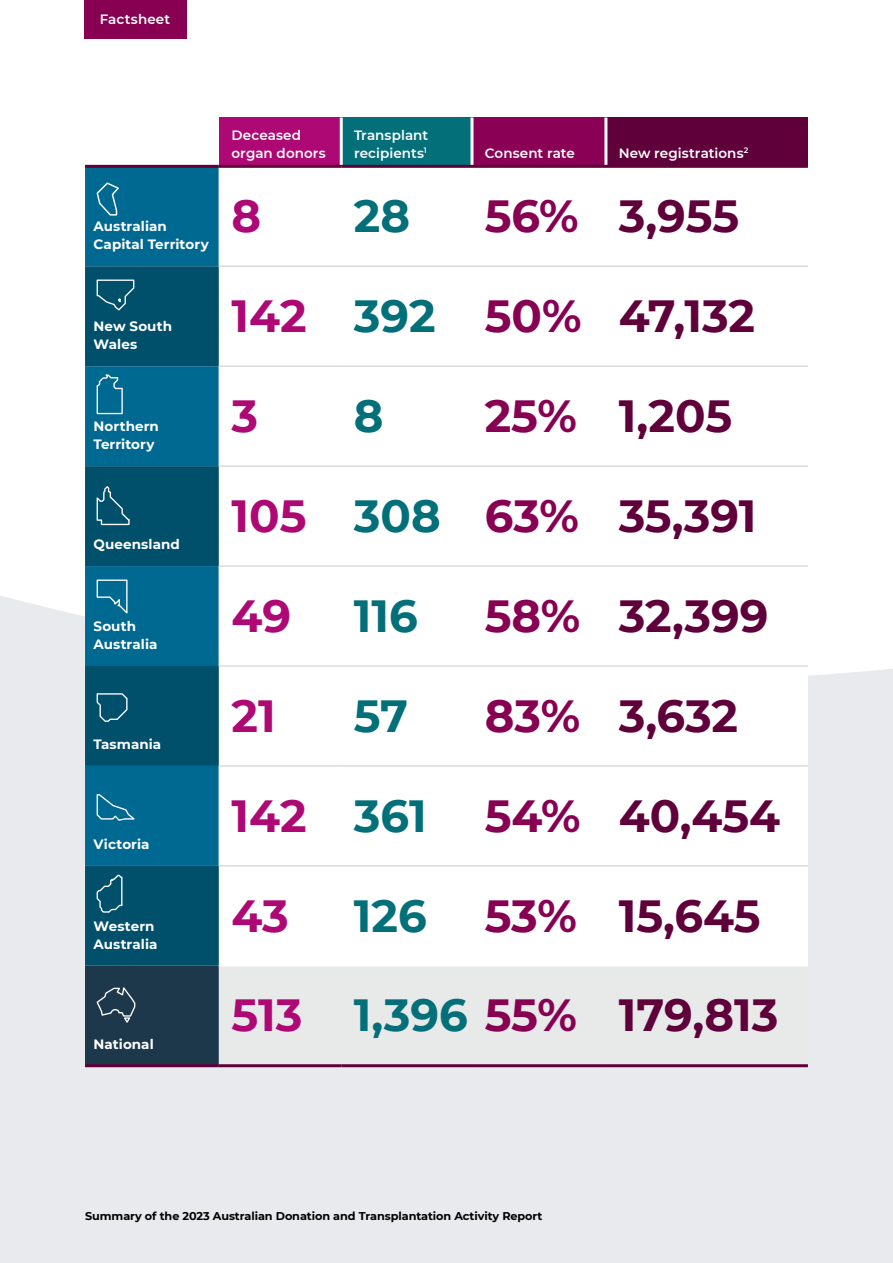
<style>
.page{position:relative;width:893px;height:1263px;background:#fff}
.page>*{position:absolute;margin:0;border:0;box-sizing:border-box;transform-origin:0 0}
.t1{font:700 45px "Montserrat";color:#60003b}
.t2{font:700 45px "Montserrat";color:#ad0874}
.t3{font:700 45px "Montserrat";color:#026f79}
.t4{font:700 13.5px/18px "Montserrat";letter-spacing:.005em;color:#fff}
.t5{font:600 13.5px/18px "Montserrat";letter-spacing:.005em;color:#fff}
.t6{font:700 11.25px "Montserrat";letter-spacing:-.005em;color:#000}
.s1{color:#870051}
.s2{color:#ad0874}
.s3{color:#026f79}
</style>
<div class="page">
<div style="left:0;top:596px;width:893px;height:667px;background:#e9eaed"></div>
<div style="left:219px;top:118px;width:122px;height:48px;background:#ad0874"></div>
<div style="left:341px;top:118px;width:131px;height:48px;background:#026f79"></div>
<div style="left:472px;top:118px;width:134px;height:48px;background:#8a0054"></div>
<div style="left:606px;top:118px;width:202px;height:48px;background:#60003b"></div>
<div style="left:85px;top:168px;width:134px;height:98px;background:#006991"></div>
<svg style="left:219px;top:596px;width:589px;height:369px"></svg>
<svg style="left:85px;top:266px;width:134px;height:700px;background:#015b7b"></svg>
<div style="left:85px;top:966px;width:134px;height:100px;background:#1e384b"></div>
<div style="left:219px;top:966px;width:589px;height:98px;background:#e8eaea"></div>
<hr style="left:219px;top:265px;width:122px;height:2px;background:#d8dcdb">
<hr style="left:341px;top:265px;width:131px;height:2px;background:#d8dcdb">
<hr style="left:472px;top:265px;width:134px;height:2px;background:#d8dcdb">
<hr style="left:606px;top:265px;width:202px;height:2px;background:#d8dcdb">
<hr style="left:219px;top:365px;width:122px;height:2px;background:#d8dcdb">
<hr style="left:341px;top:365px;width:131px;height:2px;background:#d8dcdb">
<hr style="left:472px;top:365px;width:134px;height:2px;background:#d8dcdb">
<hr style="left:606px;top:365px;width:202px;height:2px;background:#d8dcdb">
<hr style="left:219px;top:465px;width:122px;height:2px;background:#d8dcdb">
<hr style="left:341px;top:465px;width:131px;height:2px;background:#d8dcdb">
<hr style="left:472px;top:465px;width:134px;height:2px;background:#d8dcdb">
<hr style="left:606px;top:465px;width:202px;height:2px;background:#d8dcdb">
<hr style="left:219px;top:565px;width:122px;height:2px;background:#d8dcdb">
<hr style="left:341px;top:565px;width:131px;height:2px;background:#d8dcdb">
<hr style="left:472px;top:565px;width:134px;height:2px;background:#d8dcdb">
<hr style="left:606px;top:565px;width:202px;height:2px;background:#d8dcdb">
<hr style="left:219px;top:665px;width:122px;height:2px;background:#d8dcdb">
<hr style="left:341px;top:665px;width:131px;height:2px;background:#d8dcdb">
<hr style="left:472px;top:665px;width:134px;height:2px;background:#d8dcdb">
<hr style="left:606px;top:665px;width:202px;height:2px;background:#d8dcdb">
<hr style="left:219px;top:765px;width:122px;height:2px;background:#d8dcdb">
<hr style="left:341px;top:765px;width:131px;height:2px;background:#d8dcdb">
<hr style="left:472px;top:765px;width:134px;height:2px;background:#d8dcdb">
<hr style="left:606px;top:765px;width:202px;height:2px;background:#d8dcdb">
<hr style="left:219px;top:865px;width:122px;height:2px;background:#d8dcdb">
<hr style="left:341px;top:865px;width:131px;height:2px;background:#d8dcdb">
<hr style="left:472px;top:865px;width:134px;height:2px;background:#d8dcdb">
<hr style="left:606px;top:865px;width:202px;height:2px;background:#d8dcdb">
<hr style="left:219px;top:965px;width:122px;height:1px;background:#fff">
<hr style="left:341px;top:965px;width:131px;height:1px;background:#fff">
<hr style="left:472px;top:965px;width:134px;height:1px;background:#fff">
<hr style="left:606px;top:965px;width:202px;height:1px;background:#fff">
<hr style="left:85px;top:165px;width:134px;height:3px;background:#60003b">
<hr style="left:219px;top:165px;width:122px;height:3px;background:#60003b">
<hr style="left:341px;top:165px;width:131px;height:3px;background:#60003b">
<hr style="left:472px;top:165px;width:134px;height:3px;background:#60003b">
<hr style="left:606px;top:165px;width:202px;height:3px;background:#60003b">
<hr style="left:340px;top:118px;width:3px;height:47px;background:#fff">
<hr style="left:470px;top:118px;width:3px;height:47px;background:#fff">
<hr style="left:604px;top:118px;width:3px;height:47px;background:#fff">
<hr style="left:85px;top:1064px;width:134px;height:3px;background:#60003b">
<hr style="left:219px;top:1064px;width:122px;height:3px;background:#60003b">
<hr style="left:341px;top:1064px;width:131px;height:3px;background:#60003b">
<hr style="left:472px;top:1064px;width:134px;height:3px;background:#60003b">
<hr style="left:606px;top:1064px;width:202px;height:3px;background:#60003b">
<svg style="left:97px;top:182px;width:22px;height:34px"></svg>
<svg style="left:97px;top:280px;width:37px;height:30px"></svg>
<svg style="left:97px;top:374px;width:26px;height:40px"></svg>
<svg style="left:97px;top:486px;width:33px;height:39px"></svg>
<svg style="left:97px;top:579px;width:31px;height:34px"></svg>
<svg style="left:97px;top:693px;width:31px;height:29px"></svg>
<svg style="left:97px;top:794px;width:38px;height:27px"></svg>
<svg style="left:97px;top:875px;width:25px;height:38px"></svg>
<svg style="left:97px;top:987px;width:38px;height:36px"></svg>
<div style="left:84px;top:0;width:102px;height:38px;background:#870051"></div>
<p class="t5" style="left:100px;top:9px;width:72px">Factsheet</p>
<p class="t4" style="left:94px;top:217px;width:117px">Australian<br>Capital Territory</p>
<p class="t4" style="left:94px;top:317px;width:80px">New South<br>Wales</p>
<p class="t4" style="left:94px;top:417px;width:67px">Northern<br>Territory</p>
<p class="t4" style="left:94px;top:535px;width:88px">Queensland</p>
<p class="t4" style="left:94px;top:616px;width:65px">South<br>Australia</p>
<p class="t4" style="left:94px;top:734px;width:69px">Tasmania</p>
<p class="t4" style="left:94px;top:834px;width:57px">Victoria</p>
<p class="t4" style="left:94px;top:916px;width:65px">Western<br>Australia</p>
<p class="t4" style="left:94px;top:1034px;width:62px">National</p>
<p class="t5" style="left:232px;top:125px;width:96px">Deceased organ donors</p>
<p class="t5" style="left:354px;top:125px;width:76px">Transplant recipients<sup>1</sup></p>
<p class="t5" style="left:485px;top:143px;width:92px">Consent rate</p>
<p class="t5" style="left:619px;top:143px;width:131px">New registrations<sup>2</sup></p>
<h1 class="t2" style="left:232px;top:184px;width:31px">8</h1>
<h1 class="t3" style="left:354px;top:184px;width:58px">28</h1>
<h1 class="t1" style="left:485px;top:184px;width:256px"><span class="s1">56%</span> 3,955</h1>
<h1 class="t1" style="left:232px;top:284px;width:525px"><span class="s2">142</span> <span class="s3">392</span> <span class="s1">50%</span> 47,132</h1>
<h1 class="t2" style="left:232px;top:383px;width:28px">3</h1>
<h1 class="t3" style="left:354px;top:383px;width:31px">8</h1>
<h1 class="t1" style="left:485px;top:383px;width:249px"><span class="s1">25%</span> 1,205</h1>
<h1 class="t1" style="left:232px;top:483px;width:527px"><span class="s2">105</span> <span class="s3">308</span> <span class="s1">63%</span> 35,391</h1>
<h1 class="t2" style="left:232px;top:583px;width:61px">49</h1>
<h1 class="t3" style="left:354px;top:583px;width:65px">116</h1>
<h1 class="t1" style="left:485px;top:583px;width:285px"><span class="s1">58%</span> 32,399</h1>
<h1 class="t2" style="left:232px;top:683px;width:46px">21</h1>
<h1 class="t3" style="left:354px;top:683px;width:56px">57</h1>
<h1 class="t1" style="left:485px;top:683px;width:255px"><span class="s1">83%</span> 3,632</h1>
<h1 class="t2" style="left:232px;top:783px;width:197px">142 <span class="s3">361</span></h1>
<h1 class="t1" style="left:485px;top:783px;width:297px"><span class="s1">54%</span> 40,454</h1>
<h1 class="t2" style="left:232px;top:883px;width:59px">43</h1>
<h1 class="t3" style="left:354px;top:883px;width:74px">126</h1>
<h1 class="t1" style="left:485px;top:883px;width:277px"><span class="s1">53%</span> 15,645</h1>
<h1 class="t1" style="left:232px;top:983px;width:548px"><span class="s2">513</span> <span class="s3">1,396</span> <span class="s1">55%</span> 179,813</h1>
<p class="t6" style="left:85px;top:1208px;width:459px">Summary of the 2023 Australian Donation and Transplantation Activity Report</p>
</div>
